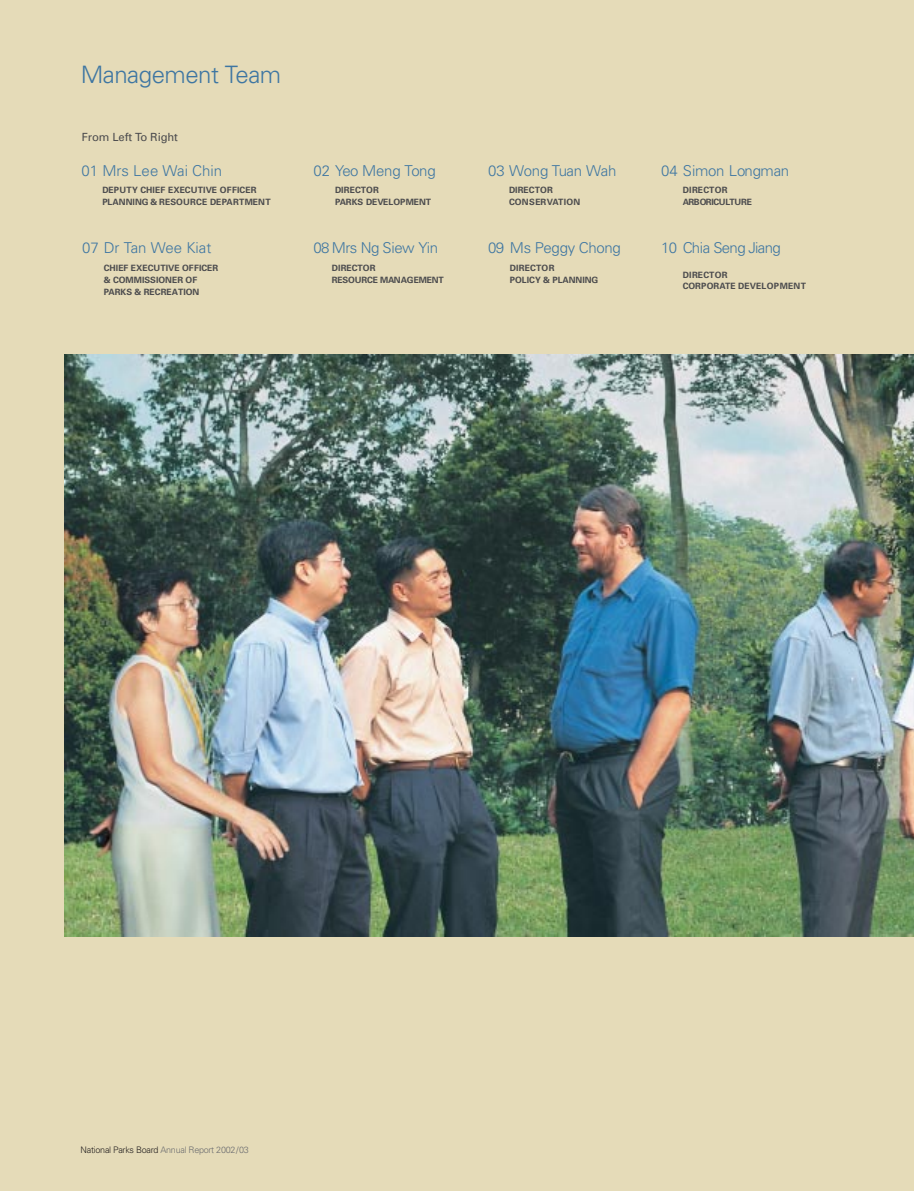
<style>
.page{position:relative;width:914px;height:1191px;background:#e5dbb8}
.page>*{position:absolute;margin:0;border:0;box-sizing:border-box;transform-origin:0 0}
.t1{font:300 24px "Univers";letter-spacing:-.02em;color:#3e76a2}
.t2{font:300 15px "Univers";letter-spacing:-.02em;color:#3e76a2}
.t3{font:300 15px "Univers";color:#3e76a2}
.t4{font:300 15px "Univers";letter-spacing:-.045em;color:#3e76a2}
.t5{font:300 15px "Univers";letter-spacing:-.04em;color:#3e76a2}
.t6{font:11.25px "Univers";letter-spacing:-.01em;color:#4c4c4e}
.t7{font:300 9px "Univers";letter-spacing:-.03em;color:#6c6d70}
.t8{font:700 8.7px/11.7px "Univers";color:#4c4c4e}
.s1{color:#231f1f}
</style>
<div class="page">
<img style="left:64px;top:354px;width:850px;height:582px">
<h1 class="t1" style="left:81px;top:66px;width:202px">Management Team</h1>
<p class="t6" style="left:82px;top:133px;width:98px">From Left To Right</p>
<h2 class="t3" style="left:81px;top:165px;width:142px">01 Mrs Lee Wai Chin</h2>
<p class="t8" style="left:102px;top:185px;width:170px">DEPUTY CHIEF EXECUTIVE OFFICER<br>PLANNING &amp; RESOURCE DEPARTMENT</p>
<h2 class="t3" style="left:82px;top:243px;width:131px">07 Dr Tan Wee Kiat</h2>
<p class="t8" style="left:104px;top:263px;width:116px">CHIEF EXECUTIVE OFFICER &amp; COMMISSIONER OF<br>PARKS &amp; RECREATION</p>
<h2 class="t2" style="left:313px;top:165px;width:124px">02 Yeo Meng Tong</h2>
<p class="t8" style="left:335px;top:185px;width:98px">DIRECTOR<br>PARKS DEVELOPMENT</p>
<h2 class="t5" style="left:313px;top:243px;width:126px">08 Mrs Ng Siew Yin</h2>
<p class="t8" style="left:332px;top:263px;width:113px">DIRECTOR<br>RESOURCE MANAGEMENT</p>
<h2 class="t2" style="left:488px;top:165px;width:130px">03 Wong Tuan Wah</h2>
<p class="t8" style="left:509px;top:185px;width:73px">DIRECTOR<br>CONSERVATION</p>
<h2 class="t2" style="left:488px;top:243px;width:134px">09 Ms Peggy Chong</h2>
<p class="t8" style="left:510px;top:263px;width:90px">DIRECTOR<br>POLICY &amp; PLANNING</p>
<h2 class="t2" style="left:661px;top:165px;width:129px">04 Simon Longman</h2>
<p class="t8" style="left:683px;top:185px;width:71px">DIRECTOR<br>ARBORICULTURE</p>
<h2 class="t4" style="left:661px;top:243px;width:121px">10 Chia Seng Jiang</h2>
<p class="t8" style="left:683px;top:269px;width:125px">DIRECTOR<br>CORPORATE DEVELOPMENT</p>
<p class="t7" style="left:81px;top:1147px;width:170px"><span class="s1">National Parks Board</span> Annual Report 2002/03</p>
</div>
